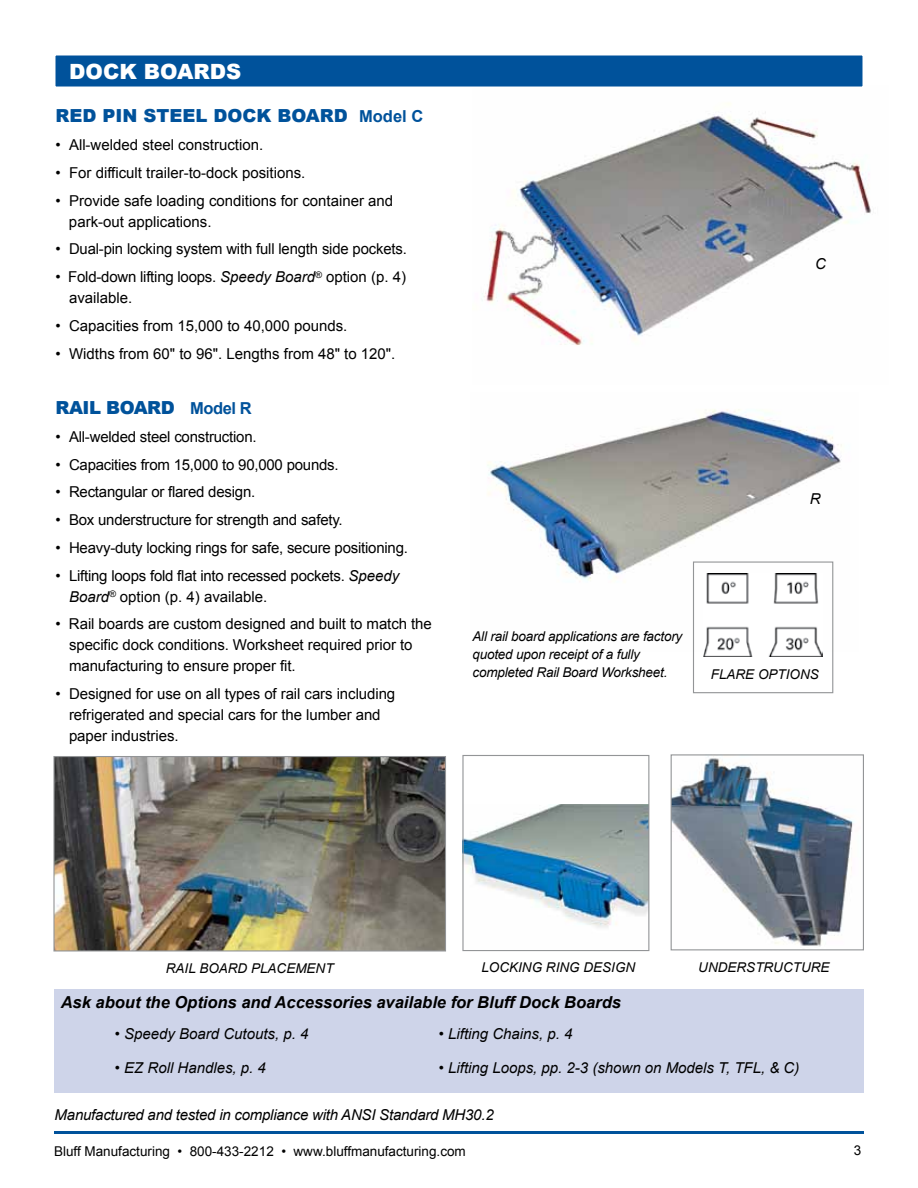
<style>
.page{position:relative;width:918px;height:1188px;background:#fff}
.page>*{position:absolute;margin:0;border:0;box-sizing:border-box;transform-origin:0 0}
.t1{font:900 21px "Arial";color:#fff}
.t2{font:900 18px "Arial";color:#00529b}
.t3{font:italic 700 16.5px "Arial";color:#000}
.t4{font:700 16.5px "Arial";letter-spacing:-.01em;color:#00529b}
.t5{font:15px/21px "Arial";letter-spacing:-.005em;color:#000}
.t6{font:italic 15px "Arial";color:#000}
.t7{font:italic 13.5px/18px "Arial";letter-spacing:-.015em;color:#000}
.t8{font:13.5px "Arial";color:#000}
.s1{font-style:italic}
</style>
<div class="page">
<hr style="left:54px;top:1131px;width:810px;height:3px;background:#00529b">
<img style="left:481px;top:103px;width:390px;height:242px">
<img style="left:488px;top:409px;width:354px;height:242px">
<img style="left:55px;top:758px;width:389px;height:192px">
<div style="left:53px;top:756px;width:393px;height:196px;border:1px solid #939597"></div>
<img style="left:464px;top:804px;width:183px;height:124px">
<div style="left:462px;top:755px;width:187px;height:196px;border:1px solid #939597"></div>
<img style="left:703px;top:574px;width:120px;height:82px">
<div style="left:693px;top:561px;width:140px;height:132px;border:1px solid #939597"></div>
<div style="left:54px;top:989px;width:810px;height:104px;background:#ced4e9"></div>
<div style="left:55px;top:55px;width:808px;height:32px;background:#00529b"></div>
<div style="left:54px;top:54px;width:810px;height:34px;border:2px solid #fff"></div>
<img style="left:673px;top:756px;width:181px;height:191px">
<div style="left:671px;top:754px;width:193px;height:196px;border:1px solid #939597"></div>
<h1 class="t1" style="left:69px;top:56px;width:17px">DOC</h1>
<h1 class="t1" style="left:119px;top:56px;width:58px">K BOARD</h1>
<h1 class="t1" style="left:226px;top:56px;width:17px">S</h1>
<p class="t2" style="left:56px;top:103px;width:173px">RED PIN STEEL DOC</p>
<p class="t2" style="left:256px;top:103px;width:50px">K BOARD</p>
<p class="t4" style="left:359px;top:106px;width:66px">Model C</p>
<p class="t5" style="left:56px;top:135px;width:209px">• All-welded steel construction.</p>
<p class="t5" style="left:56px;top:162px;width:251px">• For difficult trailer-to-dock positions.</p>
<p class="t5" style="left:69px;top:190px;width:326px;text-indent:-13px">• Provide safe loading conditions for container and park-out applications.</p>
<p class="t5" style="left:55px;top:239px;width:353px">• Dual-pin locking system with full length side pockets.</p>
<p class="t5" style="left:69px;top:267px;width:339px;text-indent:-14px">• Fold-down lifting loops. <span class="s1">Speedy Board</span><sup>®</sup> option (p. 4) available.</p>
<p class="t5" style="left:56px;top:315px;width:293px">• Capacities from 15,000 to 40,000 pounds.</p>
<p class="t5" style="left:56px;top:343px;width:341px">• Widths from 60" to 96". Lengths from 48" to 120".</p>
<p class="t2" style="left:56px;top:395px;width:79px">RAIL BOARD</p>
<p class="t4" style="left:190px;top:397px;width:63px">Model R</p>
<p class="t5" style="left:56px;top:426px;width:203px">• All-welded steel construction.</p>
<p class="t5" style="left:56px;top:454px;width:285px">• Capacities from 15,000 to 90,000 pounds.</p>
<p class="t5" style="left:56px;top:482px;width:201px">• Rectangular or flared design.</p>
<p class="t5" style="left:56px;top:510px;width:289px">• Box understructure for strength and safety.</p>
<p class="t5" style="left:56px;top:537px;width:354px">• Heavy-duty locking rings for safe, secure positioning.</p>
<p class="t5" style="left:69px;top:565px;width:332px;text-indent:-14px">• Lifting loops fold flat into recessed pockets. <span class="s1">Speedy<br>Board</span><sup>®</sup> option (p. 4) available.</p>
<p class="t5" style="left:69px;top:614px;width:364px;text-indent:-14px">• Rail boards are custom designed and built to match the specific dock conditions. Worksheet required prior to manufacturing to ensure proper fit.</p>
<p class="t5" style="left:69px;top:684px;width:328px;text-indent:-13px">• Designed for use on all types of rail cars including refrigerated and special cars for the lumber and paper industries.</p>
<p class="t6" style="left:815px;top:254px;width:12px">C</p>
<p class="t6" style="left:810px;top:489px;width:12px">R</p>
<p class="t7" style="left:472px;top:628px;width:211px">All rail board applications are factory quoted upon receipt of a fully completed Rail Board Worksheet.</p>
<p class="t7" style="left:711px;top:665px;width:110px">FLARE OPTIONS</p>
<p class="t7" style="left:166px;top:959px;width:169px">RAIL BOARD PLACEMENT</p>
<p class="t7" style="left:481px;top:958px;width:155px">LOCKING RING DESIGN</p>
<p class="t7" style="left:698px;top:958px;width:59px">UNDERstructure</p>
<p class="t3" style="left:61px;top:991px;width:562px">Ask about the Options and Accessories available for Bluff Dock Boards</p>
<p class="t6" style="left:115px;top:1025px;width:195px">• Speedy Board Cutouts, p. 4</p>
<p class="t6" style="left:439px;top:1025px;width:135px">• Lifting Chains, p. 4</p>
<p class="t6" style="left:115px;top:1058px;width:153px">• EZ Roll Handles, p. 4</p>
<p class="t6" style="left:439px;top:1058px;width:362px">• Lifting Loops, pp. 2-3 (shown on Models T, TFL, &amp; C)</p>
<p class="t6" style="left:55px;top:1105px;width:441px">Manufactured and tested in compliance with ANSI Standard MH30.2</p>
<p class="t8" style="left:54px;top:1142px;width:413px">Bluff Manufacturing • 800-433-2212 • www.bluffmanufacturing.com</p>
<p class="t8" style="left:854px;top:1141px;width:9px">3</p>
</div>
